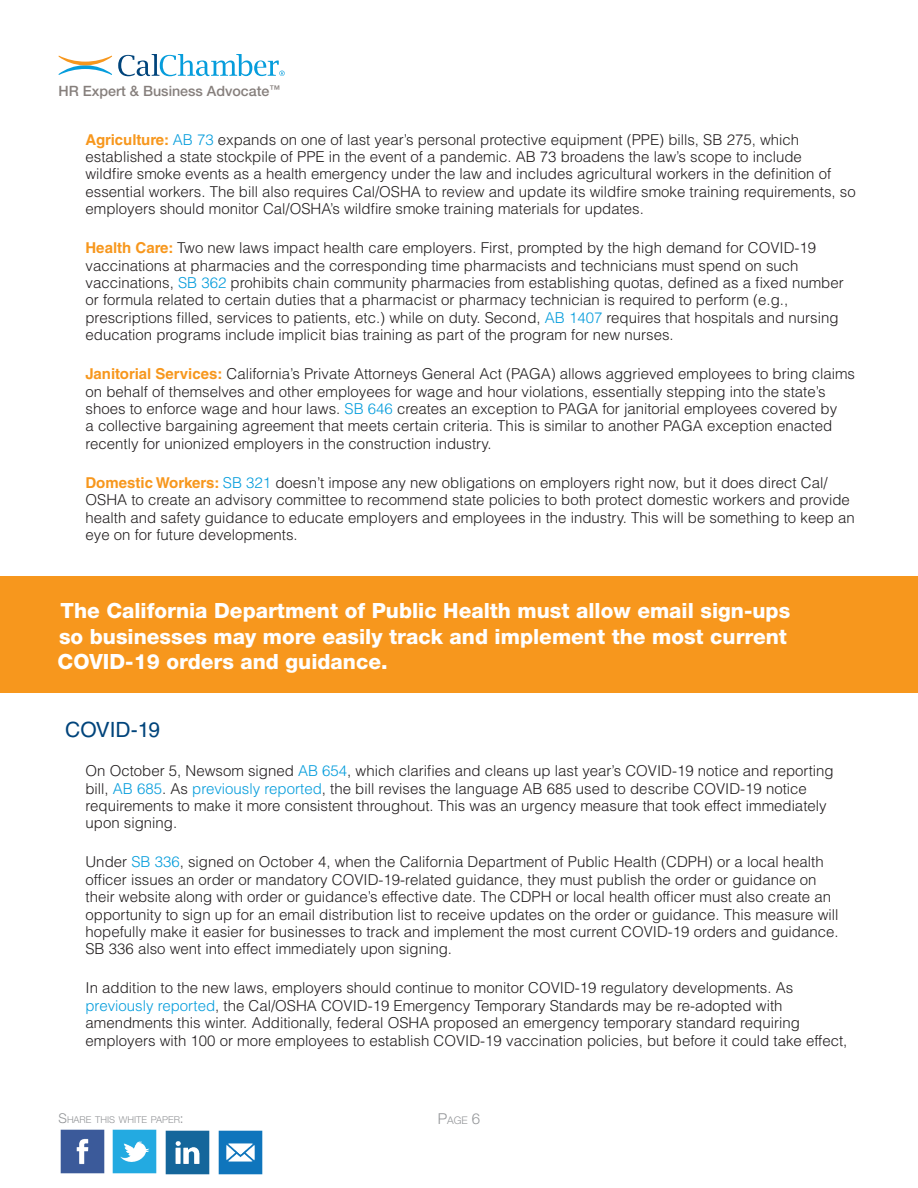
<style>
.page{position:relative;width:918px;height:1188px;background:#fff}
.page>*{position:absolute;margin:0;border:0;box-sizing:border-box;transform-origin:0 0}
.t1{font:800 21px/25.2px "Helvetica Neue LT Std";color:#fff}
.t2{font:21px "Helvetica LT Std";color:#00447b}
.t3{font:300 15px/17.4px "Helvetica LT Std";color:#231f20}
.t4{font:500 14.25px "Helvetica Neue LT Std";color:#867f7c}
.t5{font:300 10.5px "Helvetica Neue LT Std";color:#939598}
.t6{font:300 9.45px "Helvetica Neue LT Std";color:#939598}
.s1{font-weight:700;color:#f7971d}
.s2{color:#069ddc}
.s3{font-size:13.5px}
.s4{font-size:15px}
</style>
<div class="page">
<svg style="left:59px;top:56px;width:53px;height:19px"></svg>
<svg style="left:118px;top:54px;width:167px;height:22px"></svg>
<img style="left:60px;top:1129px;width:45px;height:45px">
<img style="left:112px;top:1129px;width:45px;height:45px">
<img style="left:165px;top:1130px;width:45px;height:45px">
<img style="left:218px;top:1130px;width:45px;height:45px">
<div style="left:0;top:576px;width:918px;height:116px;background:#f7971d"></div>
<p class="t4" style="left:59px;top:83px;width:223px">HR Expert &amp; Business Advocate<sup>™</sup></p>
<p class="t3" style="left:86px;top:131px;width:772px"><span class="s1">Agriculture:</span> <span class="s2">AB 73</span> expands on one of last year’s personal protective equipment (PPE) bills, SB 275, which established a state stockpile of PPE in the event of a pandemic. AB 73 broadens the law’s scope to include<br>wildfire smoke events as a health emergency under the law and includes agricultural workers in the definition of essential workers. The bill also requires Cal/OSHA to review and update its wildfire smoke training requirements, so employers should monitor Cal/OSHA’s wildfire smoke training materials for updates.</p>
<p class="t3" style="left:86px;top:239px;width:760px"><span class="s1">Health Care:</span> Two new laws impact health care employers. First, prompted by the high demand for COVID-19 vaccinations at pharmacies and the corresponding time pharmacists and technicians must spend on such vaccinations, <span class="s2">SB 362</span> prohibits chain community pharmacies from establishing quotas, defined as a fixed number or formula related to certain duties that a pharmacist or pharmacy technician is required to perform (e.g., prescriptions filled, services to patients, etc.) while on duty. Second, <span class="s2">AB 1407</span> requires that hospitals and nursing education programs include implicit bias training as part of the program for new nurses.</p>
<p class="t3" style="left:86px;top:365px;width:771px"><span class="s1">Janitorial Services:</span> California’s Private Attorneys General Act (PAGA) allows aggrieved employees to bring claims on behalf of themselves and other employees for wage and hour violations, essentially stepping into the state’s shoes to enforce wage and hour laws. <span class="s2">SB 646</span> creates an exception to PAGA for janitorial employees covered by<br>a collective bargaining agreement that meets certain criteria. This is similar to another PAGA exception enacted recently for unionized employers in the construction industry.</p>
<p class="t3" style="left:86px;top:474px;width:771px"><span class="s1">Domestic Workers:</span> <span class="s2">SB 321</span> doesn’t impose any new obligations on employers right now, but it does direct Cal/ OSHA to create an advisory committee to recommend state policies to both protect domestic workers and provide health and safety guidance to educate employers and employees in the industry. This will be something to keep an eye on for future developments.</p>
<h1 class="t1" style="left:58px;top:598px;width:734px">The California Department of Public Health must allow email sign-ups so businesses may more easily track and implement the most current<br>COVID-19 orders and guidance.</h1>
<h1 class="t2" style="left:65px;top:718px;width:96px">COVID-19</h1>
<p class="t3" style="left:86px;top:762px;width:750px">On October 5, Newsom signed <span class="s2">AB 654</span>, which clarifies and cleans up last year’s COVID-19 notice and reporting bill, <span class="s2">AB 685</span>. As <span class="s2">previously reported</span>, the bill revises the language AB 685 used to describe COVID-19 notice requirements to make it more consistent throughout. This was an urgency measure that took effect immediately upon signing.</p>
<p class="t3" style="left:86px;top:853px;width:755px">Under <span class="s2">SB 336</span>, signed on October 4, when the California Department of Public Health (CDPH) or a local health officer issues an order or mandatory COVID-19-related guidance, they must publish the order or guidance on their website along with order or guidance’s effective date. The CDPH or local health officer must also create an opportunity to sign up for an email distribution list to receive updates on the order or guidance. This measure will hopefully make it easier for businesses to track and implement the most current COVID-19 orders and guidance.<br>SB 336 also went into effect immediately upon signing.</p>
<p class="t3" style="left:86px;top:979px;width:763px">In addition to the new laws, employers should continue to monitor COVID-19 regulatory developments. As <span class="s2">previously reported</span>, the Cal/OSHA COVID-19 Emergency Temporary Standards may be re-adopted with amendments this winter. Additionally, federal OSHA proposed an emergency temporary standard requiring employers with 100 or more employees to establish COVID-19 vaccination policies, but before it could take effect,</p>
<p class="t6" style="left:58px;top:1114px;width:127px"><span class="s3">S</span>HARE THIS WHITE PAPER<span class="s3">:</span></p>
<p class="t5" style="left:438px;top:1114px;width:44px"><span class="s4">P</span>AGE <span class="s4">6</span></p>
</div>
